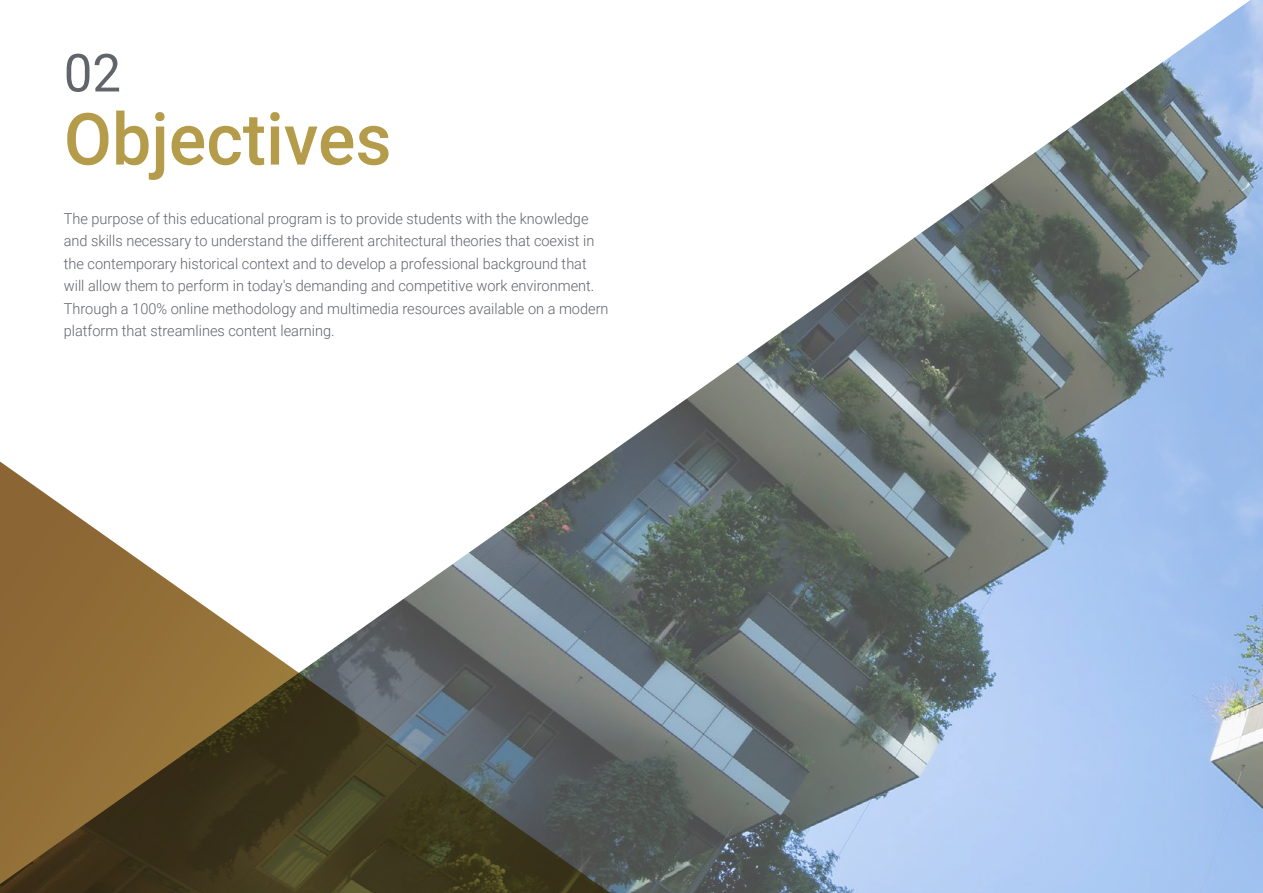
<style>
.page{position:relative;width:1263px;height:893px;background:#fff}
.page>*{position:absolute;margin:0;border:0;box-sizing:border-box;transform-origin:0 0}
.t1{font:500 72px "Roboto";color:#b49c4b}
.t2{font:52.5px "Roboto";color:#61646a}
.t3{font:300 15px/22.5px "Roboto";color:#61646a}
</style>
<div class="page">
<img style="left:620px;top:0;width:643px;height:893px">
<svg style="left:0;top:446px;width:640px;height:447px"></svg>
<h2 class="t2" style="left:64px;top:36px;width:59px">02</h2>
<h1 class="t1" style="left:64px;top:89px;width:329px">Objectives</h1>
<p class="t3" style="left:64px;top:207px;width:546px">The purpose of this educational program is to provide students with the knowledge and skills necessary to understand the different architectural theories that coexist in the contemporary historical context and to develop a professional background that will allow them to perform in today's demanding and competitive work environment.<br>Through a 100% online methodology and multimedia resources available on a modern platform that streamlines content learning.</p>
</div>
